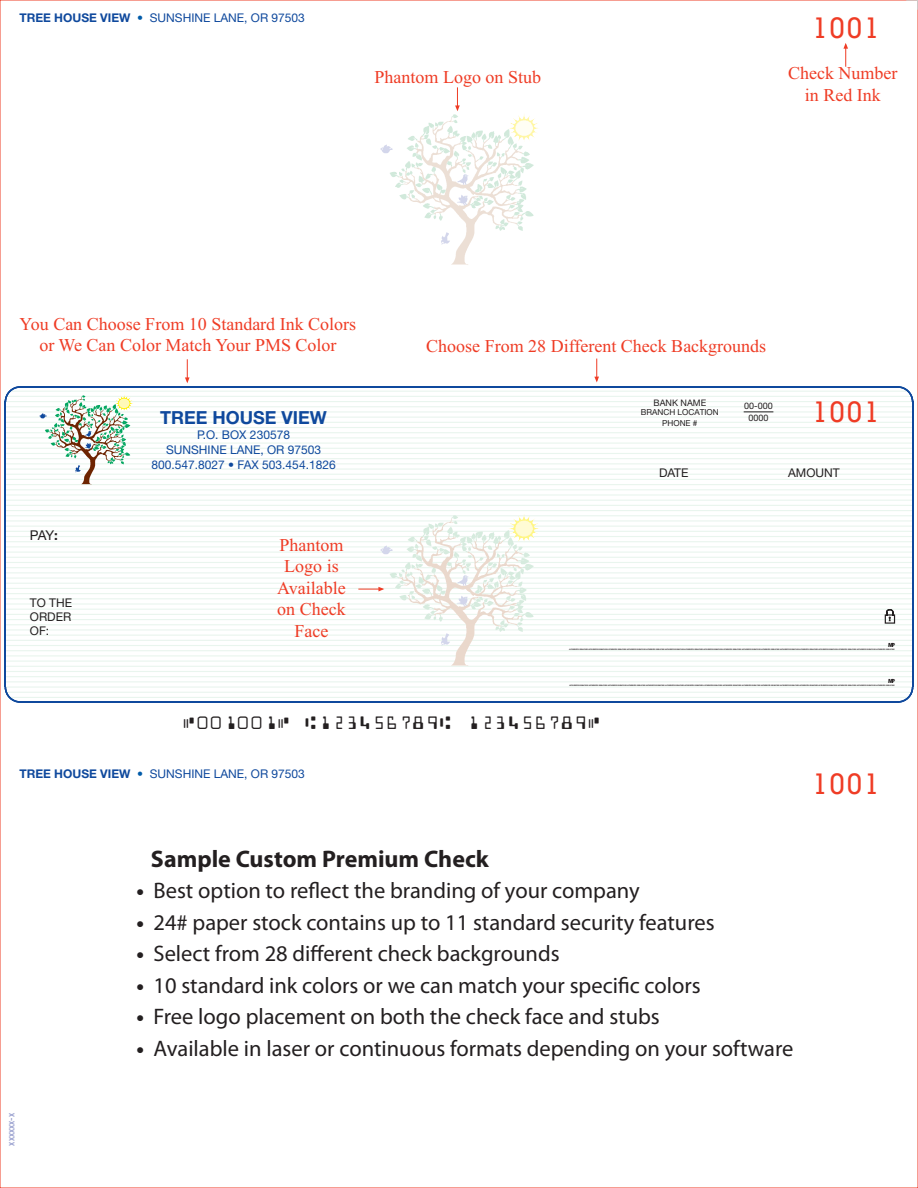
<style>
.page{position:relative;width:918px;height:1188px;background:#fff}
.page>*{position:absolute;margin:0;border:0;box-sizing:border-box;transform-origin:0 0}
.t1{font:500 29.25px "Geometric Slab 703 BT";letter-spacing:.06em;color:#ef3c25}
.t2{font:700 24px "Myriad Pro";color:#231f20}
.t3{font:22.5px "Myriad Pro";color:#231f20}
.t4{font:18px/21.6px "Times New Roman";color:#ef3c25;text-align:center}
.t5{font:18px "MICR";color:#231f20}
.t6{font:700 18px "Helvetica Neue";color:#0f499d}
.t7{font:13.5px "Helvetica Neue";color:#231f20}
.t8{font:12px "Helvetica Neue";color:#0f499d}
.t9{font:12px/14.2px "Helvetica Neue";color:#231f20;text-align:justify}
.t10{font:500 condensed 9.75px "Helvetica Neue";color:#989fce}
.t11{font:9px "Helvetica Neue";color:#231f20}
.t12{font:8.25px "Helvetica Neue";color:#231f20}
.t13{font:900 6px "Myriad Pro";color:#231f20}
.t14{font:700 1.95px "Univers Condensed";letter-spacing:.01em;color:#231f20}
.s1{font-weight:700}
.s2{font-weight:700;color:#015ba9}
</style>
<div class="page">
<hr style="left:9px;top:391px;width:899px;height:1px;background:#e9f5ee">
<hr style="left:6px;top:396px;width:905px;height:1px;background:#e9f5ee">
<hr style="left:6px;top:401px;width:906px;height:1px;background:#e9f5ee">
<hr style="left:6px;top:406px;width:906px;height:1px;background:#e9f5ee">
<hr style="left:6px;top:411px;width:906px;height:2px;background:#e9f5ee">
<hr style="left:6px;top:417px;width:906px;height:1px;background:#e9f5ee">
<hr style="left:6px;top:422px;width:906px;height:1px;background:#e9f5ee">
<hr style="left:6px;top:427px;width:906px;height:1px;background:#e9f5ee">
<hr style="left:6px;top:432px;width:906px;height:1px;background:#e9f5ee">
<hr style="left:6px;top:437px;width:906px;height:1px;background:#e9f5ee">
<hr style="left:6px;top:443px;width:906px;height:1px;background:#e9f5ee">
<hr style="left:6px;top:448px;width:906px;height:1px;background:#e9f5ee">
<hr style="left:6px;top:453px;width:906px;height:1px;background:#e9f5ee">
<hr style="left:6px;top:458px;width:906px;height:1px;background:#e9f5ee">
<hr style="left:6px;top:463px;width:906px;height:1px;background:#e9f5ee">
<hr style="left:6px;top:468px;width:906px;height:2px;background:#e9f5ee">
<hr style="left:6px;top:474px;width:906px;height:1px;background:#e9f5ee">
<hr style="left:6px;top:479px;width:906px;height:1px;background:#e9f5ee">
<hr style="left:6px;top:484px;width:906px;height:1px;background:#e9f5ee">
<hr style="left:6px;top:489px;width:906px;height:1px;background:#e9f5ee">
<hr style="left:6px;top:494px;width:906px;height:2px;background:#e9f5ee">
<hr style="left:6px;top:500px;width:906px;height:1px;background:#e9f5ee">
<hr style="left:6px;top:505px;width:906px;height:1px;background:#e9f5ee">
<hr style="left:6px;top:510px;width:906px;height:1px;background:#e9f5ee">
<hr style="left:6px;top:515px;width:906px;height:1px;background:#e9f5ee">
<hr style="left:6px;top:520px;width:906px;height:2px;background:#e9f5ee">
<hr style="left:6px;top:526px;width:906px;height:1px;background:#e9f5ee">
<hr style="left:6px;top:531px;width:906px;height:1px;background:#e9f5ee">
<hr style="left:6px;top:536px;width:906px;height:1px;background:#e9f5ee">
<hr style="left:6px;top:541px;width:906px;height:1px;background:#e9f5ee">
<hr style="left:6px;top:546px;width:906px;height:1px;background:#e9f5ee">
<hr style="left:6px;top:552px;width:906px;height:1px;background:#e9f5ee">
<hr style="left:6px;top:557px;width:906px;height:1px;background:#e9f5ee">
<hr style="left:6px;top:562px;width:906px;height:1px;background:#e9f5ee">
<hr style="left:6px;top:567px;width:906px;height:1px;background:#e9f5ee">
<hr style="left:6px;top:572px;width:906px;height:1px;background:#e9f5ee">
<hr style="left:6px;top:577px;width:906px;height:2px;background:#e9f5ee">
<hr style="left:6px;top:583px;width:906px;height:1px;background:#e9f5ee">
<hr style="left:6px;top:588px;width:906px;height:1px;background:#e9f5ee">
<hr style="left:6px;top:593px;width:906px;height:1px;background:#e9f5ee">
<hr style="left:6px;top:598px;width:906px;height:1px;background:#e9f5ee">
<hr style="left:6px;top:603px;width:906px;height:2px;background:#e9f5ee">
<hr style="left:6px;top:609px;width:906px;height:1px;background:#e9f5ee">
<hr style="left:6px;top:614px;width:906px;height:1px;background:#e9f5ee">
<hr style="left:6px;top:619px;width:906px;height:1px;background:#e9f5ee">
<hr style="left:6px;top:624px;width:906px;height:1px;background:#e9f5ee">
<hr style="left:6px;top:629px;width:906px;height:2px;background:#e9f5ee">
<hr style="left:6px;top:635px;width:906px;height:1px;background:#e9f5ee">
<hr style="left:6px;top:640px;width:906px;height:1px;background:#e9f5ee">
<hr style="left:6px;top:645px;width:906px;height:1px;background:#e9f5ee">
<hr style="left:6px;top:650px;width:906px;height:1px;background:#e9f5ee">
<hr style="left:6px;top:655px;width:906px;height:1px;background:#e9f5ee">
<hr style="left:6px;top:661px;width:906px;height:1px;background:#e9f5ee">
<hr style="left:6px;top:666px;width:906px;height:1px;background:#e9f5ee">
<hr style="left:6px;top:671px;width:906px;height:1px;background:#e9f5ee">
<hr style="left:6px;top:676px;width:906px;height:1px;background:#e9f5ee">
<hr style="left:6px;top:681px;width:906px;height:1px;background:#e9f5ee">
<hr style="left:6px;top:686px;width:906px;height:2px;background:#e9f5ee">
<hr style="left:7px;top:692px;width:904px;height:1px;background:#e9f5ee">
<hr style="left:10px;top:697px;width:897px;height:1px;background:#e9f5ee">
<img style="left:39px;top:395px;width:95px;height:90px">
<img style="left:115px;top:395px;width:18px;height:16px">
<img style="left:380px;top:114px;width:154px;height:151px">
<img style="left:508px;top:114px;width:30px;height:28px">
<img style="left:378px;top:515px;width:162px;height:151px">
<img style="left:508px;top:514px;width:31px;height:28px">
<hr style="left:20px;top:386px;width:878px;height:2px;background:#0f499d">
<hr style="left:912px;top:402px;width:1px;height:285px;background:#0f499d">
<hr style="left:20px;top:701px;width:878px;height:2px;background:#0f499d">
<hr style="left:5px;top:402px;width:1px;height:285px;background:#0f499d">
<svg style="left:5px;top:386px;width:15px;height:16px"></svg>
<svg style="left:898px;top:386px;width:15px;height:16px"></svg>
<svg style="left:898px;top:687px;width:15px;height:16px"></svg>
<svg style="left:5px;top:687px;width:15px;height:16px"></svg>
<svg style="left:744px;top:411px;width:29px;height:1px"></svg>
<svg style="left:906px;top:0;width:12px;height:10px"></svg>
<svg style="left:843px;top:43px;width:5px;height:24px"></svg>
<svg style="left:185px;top:359px;width:5px;height:24px"></svg>
<svg style="left:594px;top:359px;width:5px;height:23px"></svg>
<svg style="left:358px;top:587px;width:26px;height:4px"></svg>
<svg style="left:455px;top:87px;width:5px;height:24px"></svg>
<div style="left:885px;top:614px;width:10px;height:10px;border:1px solid #231f20"></div>
<svg style="left:886px;top:609px;width:8px;height:12px"></svg>
<h3 class="t8" style="left:19px;top:14px;width:287px"><span class="s1">TREE HOUSE VIEW</span> <span class="s2">•</span> SUNSHINE LANE, OR 97503</h3>
<h3 class="t4" style="left:375px;top:66px;width:168px">Phantom Logo on Stub</h3>
<h1 class="t1" style="left:812px;top:11px;width:69px">1001</h1>
<h3 class="t4" style="left:788px;top:62px;width:111px">Check Number in Red Ink</h3>
<h3 class="t4" style="left:20px;top:313px;width:338px">You Can Choose From 10 Standard Ink Colors or We Can Color Match Your PMS Color</h3>
<h3 class="t4" style="left:426px;top:335px;width:342px">Choose From 28 Different Check Backgrounds</h3>
<h3 class="t11" style="left:654px;top:400px;width:54px">BANK NAME</h3>
<h3 class="t11" style="left:744px;top:403px;width:30px">00-000</h3>
<h3 class="t12" style="left:641px;top:409px;width:80px">BRANCH LOCATION</h3>
<h3 class="t6" style="left:160px;top:411px;width:168px">TREE HOUSE VIEW</h3>
<h3 class="t11" style="left:749px;top:415px;width:22px">0000</h3>
<h3 class="t12" style="left:662px;top:420px;width:37px">PHONE #</h3>
<h3 class="t8" style="left:197px;top:430px;width:94px">P.O. BOX 230578</h3>
<h3 class="t8" style="left:166px;top:445px;width:157px">SUNSHINE LANE, OR 97503</h3>
<h1 class="t1" style="left:812px;top:395px;width:69px">1001</h1>
<h3 class="t7" style="left:30px;top:530px;width:29px">PAY<span class="s1">:</span></h3>
<h3 class="t9" style="left:30px;top:596px;width:44px">TO THE ORDER OF:</h3>
<h3 class="t8" style="left:152px;top:460px;width:186px">800.547.8027 • FAX 503.454.1826</h3>
<h3 class="t4" style="left:277px;top:534px;width:70px">Phantom<br>Logo is<br>Available on Check<br>Face</h3>
<h3 class="t9" style="left:659px;top:467px;width:31px">DATE</h3>
<h3 class="t9" style="left:788px;top:467px;width:53px">AMOUNT</h3>
<h3 class="t13" style="left:888px;top:642px;width:9px">MP</h3>
<h3 class="t13" style="left:888px;top:678px;width:9px">MP</h3>
<p class="t14" style="left:569px;top:648px;width:327px">AUTHORIZED SIGNATURE AUTHORIZED SIGNATURE AUTHORIZED SIGNATURE AUTHORIZED SIGNATURE AUTHORIZED SIGNATURE AUTHORIZED SIGNATURE AUTHORIZED SIGNATURE AUTHORIZED SIGNATURE AUTHORIZED SIGNATURE AUTHORIZED SIGNATURE AUTHORIZED SIGNATURE AUTHORIZED SIGNATURE AUTHORIZED SIGNATURE AUTHORIZED SIGNATURE AUTHORIZED SIGNATURE AUTHORIZED SIGNATURE AUTHORIZED SIGNATURE</p>
<p class="t14" style="left:570px;top:684px;width:327px">AUTHORIZED SIGNATURE AUTHORIZED SIGNATURE AUTHORIZED SIGNATURE AUTHORIZED SIGNATURE AUTHORIZED SIGNATURE AUTHORIZED SIGNATURE AUTHORIZED SIGNATURE AUTHORIZED SIGNATURE AUTHORIZED SIGNATURE AUTHORIZED SIGNATURE AUTHORIZED SIGNATURE AUTHORIZED SIGNATURE AUTHORIZED SIGNATURE AUTHORIZED SIGNATURE AUTHORIZED SIGNATURE AUTHORIZED SIGNATURE AUTHORIZED SIGNATURE</p>
<h3 class="t5" style="left:182px;top:712px;width:420px">C001001C A123456789A 123456789C</h3>
<h3 class="t8" style="left:19px;top:770px;width:287px"><span class="s1">TREE HOUSE VIEW</span> <span class="s2">•</span> SUNSHINE LANE, OR 97503</h3>
<h3 class="t10" style="left:8px;top:1146px;width:34px;rotate:-90deg">xxxxxx-x</h3>
<h2 class="t2" style="left:151px;top:850px;width:339px">Sample Custom Premium Check</h2>
<h3 class="t3" style="left:136px;top:882px;width:505px"><span class="s1">•</span> Best option to reflect the branding of your company</h3>
<h3 class="t3" style="left:136px;top:914px;width:580px"><span class="s1">•</span> 24# paper stock contains up to 11 standard security features</h3>
<h3 class="t3" style="left:136px;top:945px;width:425px"><span class="s1">•</span> Select from 28 different check backgrounds</h3>
<h3 class="t3" style="left:136px;top:977px;width:566px"><span class="s1">•</span> 10 standard ink colors or we can match your specific colors</h3>
<h3 class="t3" style="left:136px;top:1008px;width:525px"><span class="s1">•</span> Free logo placement on both the check face and stubs</h3>
<h3 class="t3" style="left:136px;top:1040px;width:659px"><span class="s1">•</span> Available in laser or continuous formats depending on your software</h3>
<h1 class="t1" style="left:812px;top:767px;width:69px">1001</h1>
</div>
